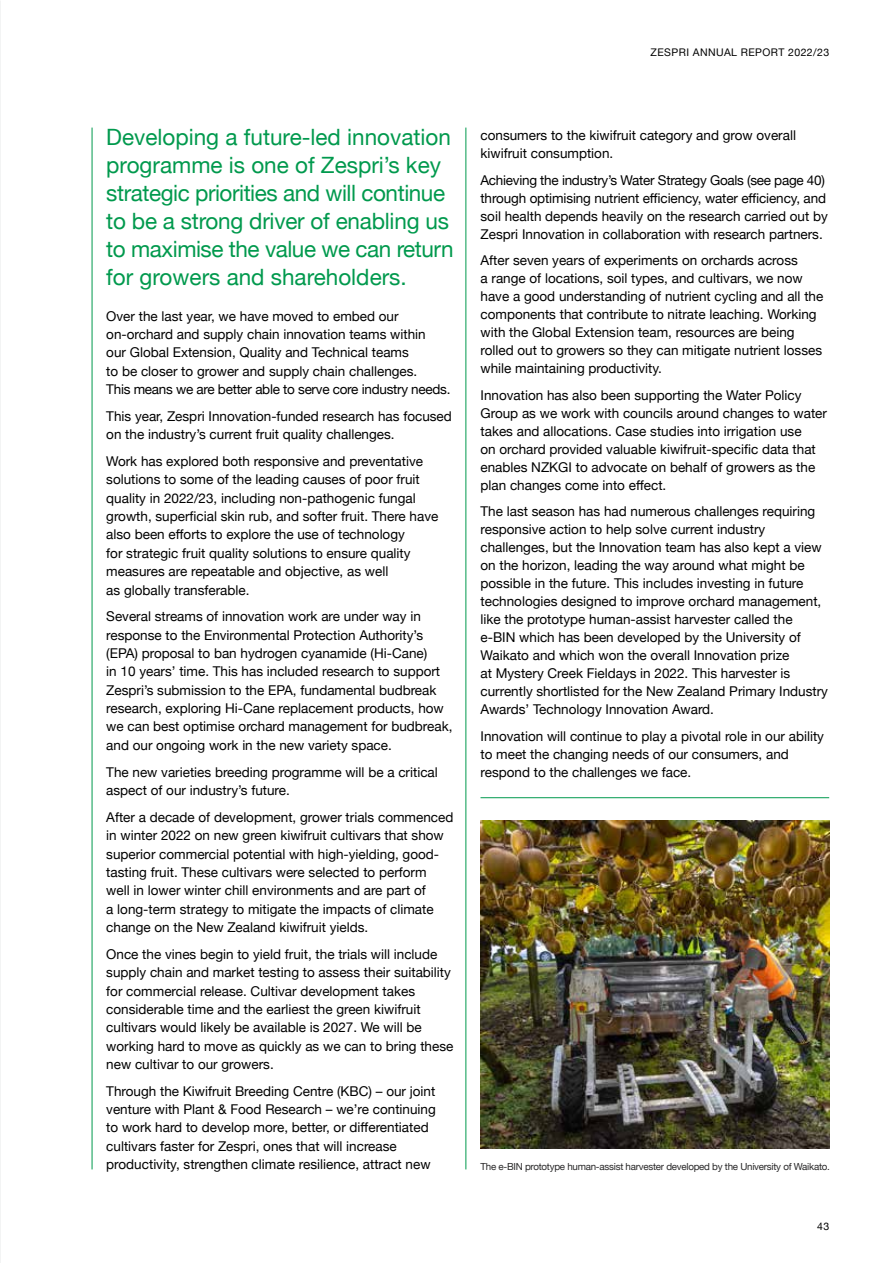
<style>
.page{position:relative;width:893px;height:1263px;background:#fff}
.page>*{position:absolute;margin:0;border:0;box-sizing:border-box;transform-origin:0 0}
.t1{font:22.5px/28px "Helvetica Neue";letter-spacing:-.01em;color:#00994d}
.t2{font:13.5px/18.3px "Helvetica Neue";color:#000}
.t3{font:10.5px "Helvetica Neue";letter-spacing:.04em;color:#000}
.t4{font:9.75px "Helvetica Neue";letter-spacing:-.025em;color:#292829}
</style>
<div class="page">
<img style="left:0;top:0;width:1px;height:1263px">
<hr style="left:465px;top:128px;width:1px;height:1041px;background:#00994d">
<hr style="left:92px;top:128px;width:1px;height:1041px;background:#00994d">
<img style="left:480px;top:821px;width:349px;height:327px">
<hr style="left:480px;top:797px;width:349px;height:1px;background:#00994d">
<p class="t3" style="left:651px;top:45px;width:180px">ZESPRI ANNUAL REPORT 2022/23</p>
<h1 class="t1" style="left:106px;top:124px;width:349px">Developing a future-led innovation programme is one of Zespri’s key strategic priorities and will continue to be a strong driver of enabling us to maximise the value we can return for growers and shareholders.</h1>
<p class="t2" style="left:106px;top:307px;width:346px">Over the last year, we have moved to embed our on-orchard and supply chain innovation teams within<br>our Global Extension, Quality and Technical teams<br>to be closer to grower and supply chain challenges.<br>This means we are better able to serve core industry needs.</p>
<p class="t2" style="left:106px;top:408px;width:347px">This year, Zespri Innovation-funded research has focused on the industry’s current fruit quality challenges.</p>
<p class="t2" style="left:106px;top:453px;width:334px">Work has explored both responsive and preventative solutions to some of the leading causes of poor fruit quality in 2022/23, including non-pathogenic fungal growth, superficial skin rub, and softer fruit. There have also been efforts to explore the use of technology<br>for strategic fruit quality solutions to ensure quality measures are repeatable and objective, as well<br>as globally transferable.</p>
<p class="t2" style="left:106px;top:608px;width:348px">Several streams of innovation work are under way in response to the Environmental Protection Authority’s (EPA) proposal to ban hydrogen cyanamide (Hi-Cane)<br>in 10 years’ time. This has included research to support Zespri’s submission to the EPA, fundamental budbreak research, exploring Hi-Cane replacement products, how we can best optimise orchard management for budbreak, and our ongoing work in the new variety space.</p>
<p class="t2" style="left:106px;top:763px;width:333px">The new varieties breeding programme will be a critical aspect of our industry’s future.</p>
<p class="t2" style="left:106px;top:809px;width:349px">After a decade of development, grower trials commenced in winter 2022 on new green kiwifruit cultivars that show superior commercial potential with high-yielding, good&shy;tasting fruit. These cultivars were selected to perform well in lower winter chill environments and are part of<br>a long-term strategy to mitigate the impacts of climate change on the New Zealand kiwifruit yields.</p>
<p class="t2" style="left:106px;top:946px;width:349px">Once the vines begin to yield fruit, the trials will include supply chain and market testing to assess their suitability for commercial release. Cultivar development takes considerable time and the earliest the green kiwifruit cultivars would likely be available is 2027. We will be working hard to move as quickly as we can to bring these new cultivar to our growers.</p>
<p class="t2" style="left:106px;top:1082px;width:331px">Through the Kiwifruit Breeding Centre (KBC) – our joint venture with Plant &amp; Food Research – we’re continuing to work hard to develop more, better, or differentiated cultivars faster for Zespri, ones that will increase productivity, strengthen climate resilience, attract new</p>
<p class="t2" style="left:480px;top:127px;width:317px">consumers to the kiwifruit category and grow overall kiwifruit consumption.</p>
<p class="t2" style="left:480px;top:172px;width:349px">Achieving the industry’s Water Strategy Goals (see page 40) through optimising nutrient efficiency, water efficiency, and soil health depends heavily on the research carried out by Zespri Innovation in collaboration with research partners.</p>
<p class="t2" style="left:480px;top:252px;width:344px">After seven years of experiments on orchards across<br>a range of locations, soil types, and cultivars, we now have a good understanding of nutrient cycling and all the components that contribute to nitrate leaching. Working with the Global Extension team, resources are being rolled out to growers so they can mitigate nutrient losses while maintaining productivity.</p>
<p class="t2" style="left:480px;top:387px;width:348px">Innovation has also been supporting the Water Policy Group as we work with councils around changes to water takes and allocations. Case studies into irrigation use<br>on orchard provided valuable kiwifruit-specific data that enables NZKGI to advocate on behalf of growers as the plan changes come into effect.</p>
<p class="t2" style="left:480px;top:503px;width:349px">The last season has had numerous challenges requiring responsive action to help solve current industry challenges, but the Innovation team has also kept a view on the horizon, leading the way around what might be possible in the future. This includes investing in future technologies designed to improve orchard management, like the prototype human-assist harvester called the e-BIN which has been developed by the University of Waikato and which won the overall Innovation prize<br>at Mystery Creek Fieldays in 2022. This harvester is currently shortlisted for the New Zealand Primary Industry Awards’ Technology Innovation Award.</p>
<p class="t2" style="left:480px;top:728px;width:345px">Innovation will continue to play a pivotal role in our ability to meet the changing needs of our consumers, and respond to the challenges we face.</p>
<p class="t4" style="left:480px;top:1160px;width:351px">The e-BIN prototype human-assist harvester developed by the University of Waikato.</p>
<p class="t3" style="left:817px;top:1219px;width:14px">43</p>
</div>
